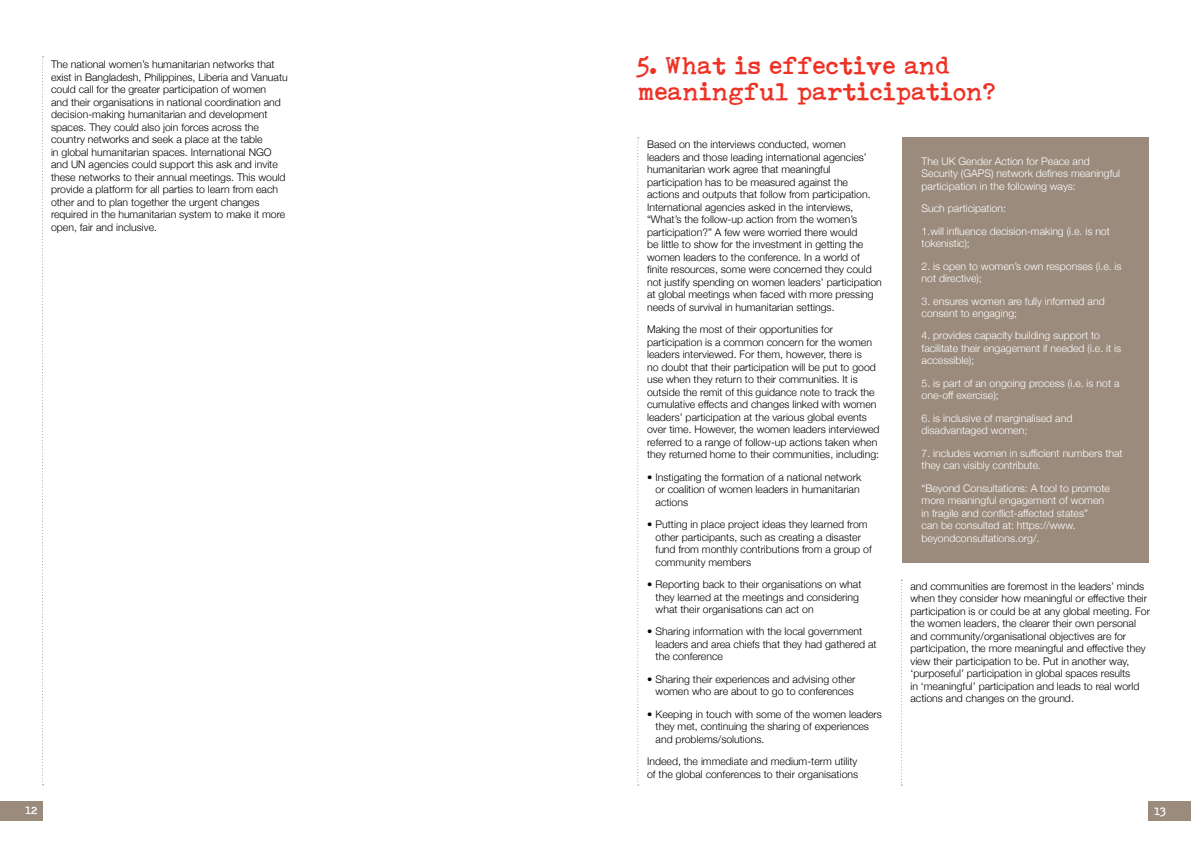
<style>
.page{position:relative;width:1191px;height:842px;background:#fff}
.page>*{position:absolute;margin:0;border:0;box-sizing:border-box;transform-origin:0 0}
.t1{font:800 24px/26px "Smithy XT";letter-spacing:.025em;color:#ee3124}
.t2{font:300 10.5px/12.5px "Helvetica Neue";color:#000}
.t3{font:300 10.5px/12.5px "Helvetica Neue";color:#fff}
.t4{font:800 10.5px "Smithy XT";color:#fff}
</style>
<div class="page">
<div style="left:0;top:801px;width:43px;height:20px;background:#9a8b7d"></div>
<div style="left:1148px;top:801px;width:43px;height:20px;background:#9a8b7d"></div>
<svg style="left:42px;top:56px;width:2px;height:729px"></svg>
<svg style="left:637px;top:137px;width:2px;height:648px"></svg>
<svg style="left:901px;top:580px;width:1px;height:205px"></svg>
<div style="left:902px;top:137px;width:246px;height:426px;background:#9a8b7d"></div>
<p class="t2" style="left:51px;top:58px;width:238px">The national women’s humanitarian networks that exist in Bangladesh, Philippines, Liberia and Vanuatu could call for the greater participation of women<br>and their organisations in national coordination and decision-making humanitarian and development spaces. They could also join forces across the country networks and seek a place at the table<br>in global humanitarian spaces. International NGO and UN agencies could support this ask and invite these networks to their annual meetings. This would provide a platform for all parties to learn from each other and to plan together the urgent changes required in the humanitarian system to make it more open, fair and inclusive.</p>
<h1 class="t1" style="left:638px;top:52px;width:359px">5. What is effective and meaningful participation?</h1>
<p class="t2" style="left:647px;top:138px;width:236px">Based on the interviews conducted, women<br>leaders and those leading international agencies’ humanitarian work agree that meaningful participation has to be measured against the actions and outputs that follow from participation.<br>International agencies asked in the interviews, “What’s the follow-up action from the women’s participation?” A few were worried there would<br>be little to show for the investment in getting the women leaders to the conference. In a world of finite resources, some were concerned they could not justify spending on women leaders’ participation at global meetings when faced with more pressing needs of survival in humanitarian settings.</p>
<p class="t2" style="left:647px;top:323px;width:234px">Making the most of their opportunities for participation is a common concern for the women leaders interviewed. For them, however, there is<br>no doubt that their participation will be put to good use when they return to their communities. It is outside the remit of this guidance note to track the cumulative effects and changes linked with women leaders’ participation at the various global events over time. However, the women leaders interviewed referred to a range of follow-up actions taken when they returned home to their communities, including:</p>
<p class="t2" style="left:655px;top:470px;width:207px;text-indent:-9px">• Instigating the formation of a national network or coalition of women leaders in humanitarian actions</p>
<p class="t2" style="left:655px;top:517px;width:218px;text-indent:-9px">• Putting in place project ideas they learned from other participants, such as creating a disaster fund from monthly contributions from a group of community members</p>
<p class="t2" style="left:655px;top:577px;width:207px;text-indent:-9px">• Reporting back to their organisations on what they learned at the meetings and considering what their organisations can act on</p>
<p class="t2" style="left:655px;top:625px;width:222px;text-indent:-9px">• Sharing information with the local government leaders and area chiefs that they had gathered at the conference</p>
<p class="t2" style="left:647px;top:672px;width:210px;text-align:right">• Sharing their experiences and advising other women who are about to go to conferences</p>
<p class="t2" style="left:655px;top:707px;width:228px;text-indent:-9px">• Keeping in touch with some of the women leaders they met, continuing the sharing of experiences and problems/solutions.</p>
<p class="t2" style="left:647px;top:754px;width:213px">Indeed, the immediate and medium-term utility of the global conferences to their organisations</p>
<p class="t3" style="left:921px;top:154px;width:200px">The UK Gender Action for Peace and<br>Security (GAPS) network defines meaningful participation in the following ways:</p>
<p class="t3" style="left:921px;top:197px;width:190px;line-height:22.4px">Such participation:<br>1.will influence decision-making (i.e. is not</p>
<p class="t3" style="left:921px;top:236px;width:50px">tokenistic);</p>
<p class="t3" style="left:921px;top:259px;width:201px">2. is open to women’s own responses (i.e. is not directive);</p>
<p class="t3" style="left:921px;top:294px;width:185px">3. ensures women are fully informed and consent to engaging;</p>
<p class="t3" style="left:921px;top:329px;width:201px">4. provides capacity building support to facilitate their engagement if needed (i.e. it is accessible);</p>
<p class="t3" style="left:921px;top:376px;width:199px">5. is part of an ongoing process (i.e. is not a one-off exercise);</p>
<p class="t3" style="left:921px;top:411px;width:152px">6. is inclusive of marginalised and disadvantaged women;</p>
<p class="t3" style="left:921px;top:446px;width:203px">7. includes women in sufficient numbers that they can visibly contribute.</p>
<p class="t3" style="left:921px;top:481px;width:190px">“Beyond Consultations: A tool to promote more meaningful engagement of women in fragile and conflict-affected states”<br>can be consulted at: https://www. beyondconsultations.org/.</p>
<p class="t2" style="left:910px;top:579px;width:241px">and communities are foremost in the leaders’ minds when they consider how meaningful or effective their participation is or could be at any global meeting. For the women leaders, the clearer their own personal and community/organisational objectives are for participation, the more meaningful and effective they view their participation to be. Put in another way, ‘purposeful’ participation in global spaces results<br>in ‘meaningful’ participation and leads to real world actions and changes on the ground.</p>
<p class="t4" style="left:26px;top:804px;width:13px">12</p>
<p class="t4" style="left:1154px;top:804px;width:13px">13</p>
</div>
